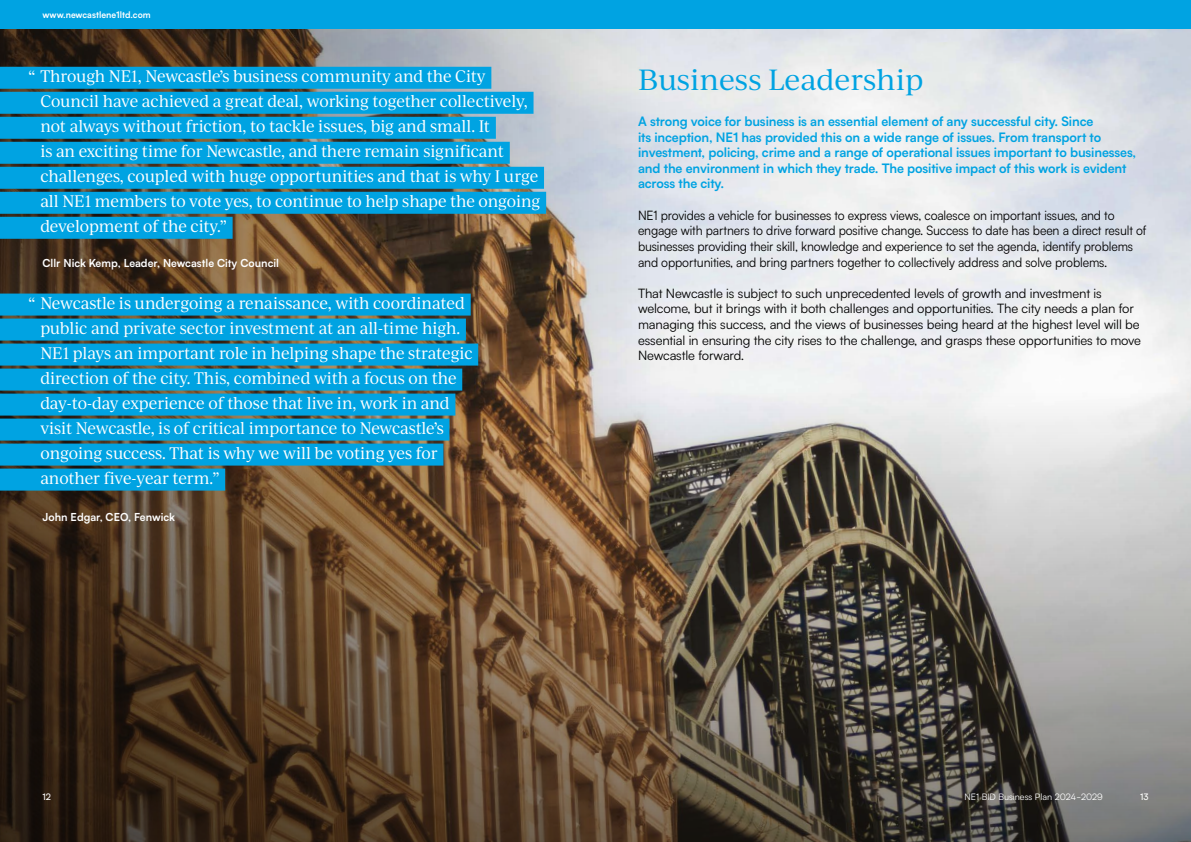
<style>
.page{position:relative;width:1191px;height:842px;background:#fff}
.page>*{position:absolute;margin:0;border:0;box-sizing:border-box;transform-origin:0 0}
.t1{font:28px "Ivy Journal";color:#00a3e2}
.t2{font:16px/25px "Ivy Journal";letter-spacing:-.01em;color:#fff;scale:.94 1}
.t3{font:13px/15.6px "Satoshi";letter-spacing:-.01em;color:#000;scale:.94 1}
.t4{font:13px/15.6px "Satoshi";letter-spacing:-.01em;color:#000}
.t5{font:700 13px/15.6px "Satoshi";letter-spacing:-.01em;color:#00a3e2}
.t6{font:700 11px "Satoshi";color:#fff}
.t7{font:9px "Satoshi";color:#fff}
.t8{font:700 9px "Satoshi";color:#fff}
.t9{font:500 9px "Satoshi";color:#fff}
</style>
<div class="page">
<img style="left:0;top:28px;width:1191px;height:814px">
<div style="left:0;top:0;width:1191px;height:28px;background:#00a3e2"></div>
<div style="left:0;top:67px;width:491px;height:22px;background:#00a3e2"></div>
<div style="left:0;top:92px;width:533px;height:22px;background:#00a3e2"></div>
<div style="left:0;top:117px;width:496px;height:22px;background:#00a3e2"></div>
<div style="left:0;top:142px;width:510px;height:22px;background:#00a3e2"></div>
<div style="left:0;top:167px;width:544px;height:22px;background:#00a3e2"></div>
<div style="left:0;top:192px;width:546px;height:22px;background:#00a3e2"></div>
<div style="left:0;top:217px;width:233px;height:22px;background:#00a3e2"></div>
<div style="left:0;top:294px;width:471px;height:22px;background:#00a3e2"></div>
<div style="left:0;top:319px;width:466px;height:22px;background:#00a3e2"></div>
<div style="left:0;top:344px;width:478px;height:22px;background:#00a3e2"></div>
<div style="left:0;top:369px;width:462px;height:22px;background:#00a3e2"></div>
<div style="left:0;top:394px;width:455px;height:22px;background:#00a3e2"></div>
<div style="left:0;top:419px;width:449px;height:22px;background:#00a3e2"></div>
<div style="left:0;top:444px;width:443px;height:22px;background:#00a3e2"></div>
<div style="left:0;top:469px;width:225px;height:22px;background:#00a3e2"></div>
<p class="t8" style="left:43px;top:8px;width:110px">www.newcastlene1ltd.com</p>
<p class="t2" style="left:28px;top:63px;width:488px">“ Through NE1, Newcastle’s business community and the City</p>
<h1 class="t1" style="left:638px;top:60px;width:287px">Business Leadership</h1>
<p class="t2" style="left:40px;top:88px;width:533px">Council have achieved a great deal, working together collectively, not always without friction, to tackle issues, big and small. It<br>is an exciting time for Newcastle, and there remain significant challenges, coupled with huge opportunities and that is why I urge all NE1 members to vote yes, to continue to help shape the ongoing development of the city.”</p>
<p class="t5" style="left:638px;top:113px;width:499px">A strong voice for business is an essential element of any successful city. Since<br>its inception, NE1 has provided this on a wide range of issues. From transport to investment, policing, crime and a range of operational issues important to businesses, and the environment in which they trade. The positive impact of this work is evident across the city.</p>
<p class="t3" style="left:638px;top:207px;width:542px">NE1 provides a vehicle for businesses to express views, coalesce on important issues, and to engage with partners to drive forward positive change. Success to date has been a direct result of businesses providing their skill, knowledge and experience to set the agenda, identify problems and opportunities, and bring partners together to collectively address and solve problems.</p>
<p class="t4" style="left:638px;top:285px;width:504px">That Newcastle is subject to such unprecedented levels of growth and investment is welcome, but it brings with it both challenges and opportunities. The city needs a plan for managing this success, and the views of businesses being heard at the highest level will be essential in ensuring the city rises to the challenge, and grasps these opportunities to move Newcastle forward.</p>
<p class="t6" style="left:42px;top:255px;width:238px">Cllr Nick Kemp, Leader, Newcastle City Council</p>
<p class="t2" style="left:40px;top:290px;width:461px;text-indent:-12px">“ Newcastle is undergoing a renaissance, with coordinated public and private sector investment at an all-time high.<br>NE1 plays an important role in helping shape the strategic direction of the city. This, combined with a focus on the day-to-day experience of those that live in, work in and visit Newcastle, is of critical importance to Newcastle’s ongoing success. That is why we will be voting yes for another five-year term.”</p>
<p class="t6" style="left:42px;top:508px;width:134px">John Edgar, CEO, Fenwick</p>
<p class="t9" style="left:43px;top:790px;width:10px">12</p>
<p class="t9" style="left:1140px;top:790px;width:10px">13</p>
<p class="t7" style="left:964px;top:791px;width:140px">NE1 BID Business Plan 2024-2029</p>
</div>
